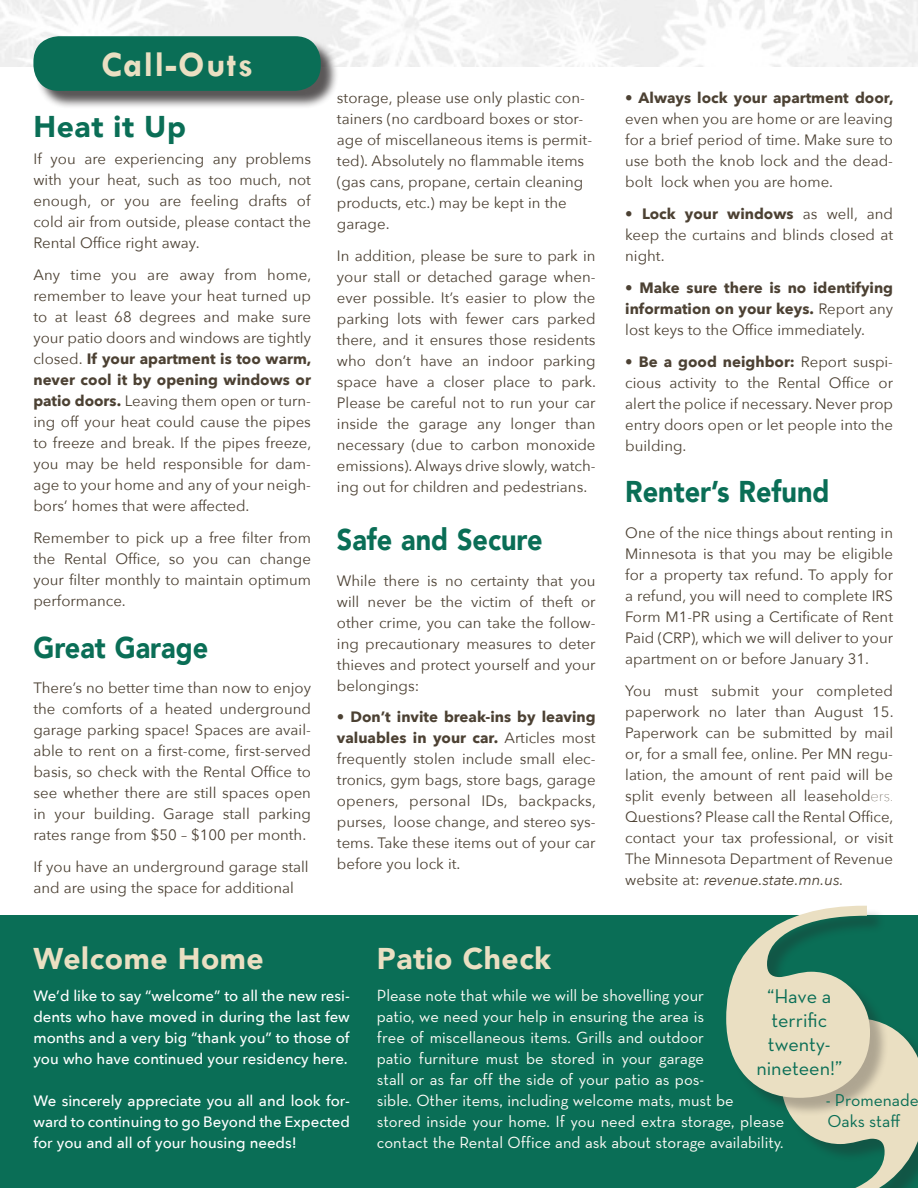
<style>
.page{position:relative;width:918px;height:1188px;background:#fff}
.page>*{position:absolute;margin:0;border:0;box-sizing:border-box;transform-origin:0 0}
.t1{font:700 36px "Tw Cen";letter-spacing:.04em;color:#eadfc2}
.t2{font:900 30px "Avenir";color:#0a6e56;scale:.9 1}
.t3{font:900 30px "Avenir";letter-spacing:.02em;color:#eadfc2}
.t4{font:900 30px "Avenir";color:#0a6e56}
.t5{font:20.25px "Neutra Text";color:#0a6e56}
.t6{font:17.55px/21px "Neutra Text";color:#0a6e56}
.t7{font:16.5px/21px "Neutra Text";color:#fbfaf5}
.t8{font:15px/21px "Avenir Next";color:#4c4133;text-align:justify}
.t9{font:500 15px/21px "Avenir Next";color:#fff;text-align:justify}
.t10{font:700 15px/21px "Avenir Next";color:#4c4133;text-align:justify}
.s1{font-weight:700}
.s2{font-weight:400}
.s3{font-weight:200}
.s4{font-style:italic}
</style>
<div class="page">
<div style="left:0;top:915px;width:918px;height:273px;background:#0a6e56"></div>
<div style="left:36px;top:38px;width:303px;height:72px;background:#231f20;opacity:.75"></div>
<div style="left:33px;top:36px;width:288px;height:55px;background:#0a6e56;border-radius:25px"></div>
<svg style="left:726px;top:906px;width:192px;height:282px"></svg>
<p class="t1" style="left:101px;top:43px;width:153px">Call-Outs</p>
<h2 class="t4" style="left:33px;top:101px;width:154px">Heat it Up</h2>
<p class="t8" style="left:33px;top:148px;width:279px">If you are experiencing any problems with your heat, such as too much, not enough, or you are feeling drafts of cold air from outside, please contact the Rental Office right away.</p>
<p class="t8" style="left:33px;top:264px;width:280px">Any time you are away from home, remember to leave your heat turned up to at least 68 degrees and make sure your patio doors and windows are tightly closed. <span class="s1">If your apartment is too warm, never cool it by opening windows or patio doors.</span> Leaving them open or turn&shy;ing off your heat could cause the pipes to freeze and break. If the pipes freeze, you may be held responsible for dam&shy;age to your home and any of your neigh&shy;bors’ homes that were affected.</p>
<p class="t8" style="left:33px;top:527px;width:279px">Remember to pick up a free filter from the Rental Office, so you can change your filter monthly to maintain optimum performance.</p>
<h2 class="t2" style="left:33px;top:622px;width:196px">Great Garage</h2>
<p class="t8" style="left:33px;top:677px;width:279px">There’s no better time than now to enjoy the comforts of a heated underground garage parking space! Spaces are avail&shy;able to rent on a first-come, first-served basis, so check with the Rental Office to see whether there are still spaces open in your building. Garage stall parking rates range from $50 – $100 per month.</p>
<p class="t8" style="left:33px;top:856px;width:277px">If you have an underground garage stall and are using the space for additional</p>
<p class="t8" style="left:337px;top:87px;width:257px;text-align:left">storage, please use only plastic con&shy;tainers (no cardboard boxes or stor&shy;age of miscellaneous items is permit&shy;ted). Absolutely no flammable items (gas cans, propane, certain cleaning products, etc.) may be kept in the garage.</p>
<p class="t8" style="left:337px;top:245px;width:261px">In addition, please be sure to park in your stall or detached garage when&shy;ever possible. It’s easier to plow the parking lots with fewer cars parked there, and it ensures those residents who don’t have an indoor parking space have a closer place to park.<br>Please be careful not to run your car inside the garage any longer than necessary (due to carbon monoxide emissions). Always drive slowly, watch&shy;ing out for children and pedestrians.</p>
<p class="t2" style="left:337px;top:513px;width:230px">Safe and Secure</p>
<p class="t8" style="left:337px;top:569px;width:260px">While there is no certainty that you will never be the victim of theft or other crime, you can take the follow&shy;ing precautionary measures to deter thieves and protect yourself and your belongings:</p>
<p class="t8" style="left:337px;top:706px;width:261px"><span class="s1">• Don’t invite break-ins by leaving valuables in your car.</span> Articles most frequently stolen include small elec&shy;tronics, gym bags, store bags, garage openers, personal IDs, backpacks, purses, loose change, and stereo sys&shy;tems. Take these items out of your car before you lock it.</p>
<p class="t10" style="left:625px;top:87px;width:270px">• Always lock your apartment door,</p>
<p class="t8" style="left:625px;top:108px;width:269px">even when you are home or are leaving for a brief period of time. Make sure to use both the knob lock and the dead&shy;bolt lock when you are home.</p>
<p class="t8" style="left:625px;top:203px;width:269px"><span class="s1">• Lock your windows</span> as well, and keep the curtains and blinds closed at night.</p>
<p class="t10" style="left:625px;top:277px;width:269px">• Make sure there is no identifying information on your keys. <span class="s2">Report any lost keys to the Office immediately.</span></p>
<p class="t8" style="left:625px;top:350px;width:269px"><span class="s1">• Be a good neighbor:</span> Report suspi&shy;cious activity to the Rental Office or alert the police if necessary. Never prop entry doors open or let people into the building.</p>
<h2 class="t2" style="left:625px;top:466px;width:228px">Renter’s Refund</h2>
<p class="t8" style="left:625px;top:521px;width:269px">One of the nice things about renting in Minnesota is that you may be eligible for a property tax refund. To apply for a refund, you will need to complete IRS Form M1-PR using a Certificate of Rent Paid (CRP), which we will deliver to your apartment on or before January 31.</p>
<p class="t8" style="left:625px;top:679px;width:270px">You must submit your completed paperwork no later than August 15.<br>Paperwork can be submitted by mail or, for a small fee, online. Per MN regu&shy;lation, the amount of rent paid will be split evenly between all leasehold<span class="s3">ers.<br></span>Questions? Please call the Rental Office, contact your tax professional, or visit The Minnesota Department of Revenue website at: <span class="s4">revenue.state.mn.us.</span></p>
<p class="t3" style="left:33px;top:933px;width:232px">Welcome Home</p>
<p class="t9" style="left:33px;top:985px;width:318px">We’d like to say “welcome” to all the new resi&shy;dents who have moved in during the last few months and a very big “thank you” to those of you who have continued your residency here.</p>
<p class="t9" style="left:33px;top:1090px;width:318px">We sincerely appreciate you all and look for&shy;ward to continuing to go Beyond the Expected for you and all of your housing needs!</p>
<p class="t3" style="left:377px;top:933px;width:176px">Patio Check</p>
<p class="t7" style="left:377px;top:985px;width:409px">Please note that while we will be shovelling your<br>patio, we need your help in ensuring the area is<br>free of miscellaneous items. Grills and outdoor<br>patio furniture must be stored in your garage<br>stall or as far off the side of your patio as pos-<br>sible. Other items, including welcome mats, must be<br>stored inside your home. If you need extra storage, please contact the Rental Office and ask about storage availability.</p>
<p class="t5" style="left:767px;top:983px;width:66px">“Have a</p>
<p class="t5" style="left:771px;top:1008px;width:57px">terrific</p>
<p class="t5" style="left:768px;top:1032px;width:64px">twenty-</p>
<p class="t5" style="left:756px;top:1056px;width:87px">nineteen!”</p>
<p class="t6" style="left:826px;top:1089px;width:95px">- Promenade<br>Oaks staff</p>
</div>
